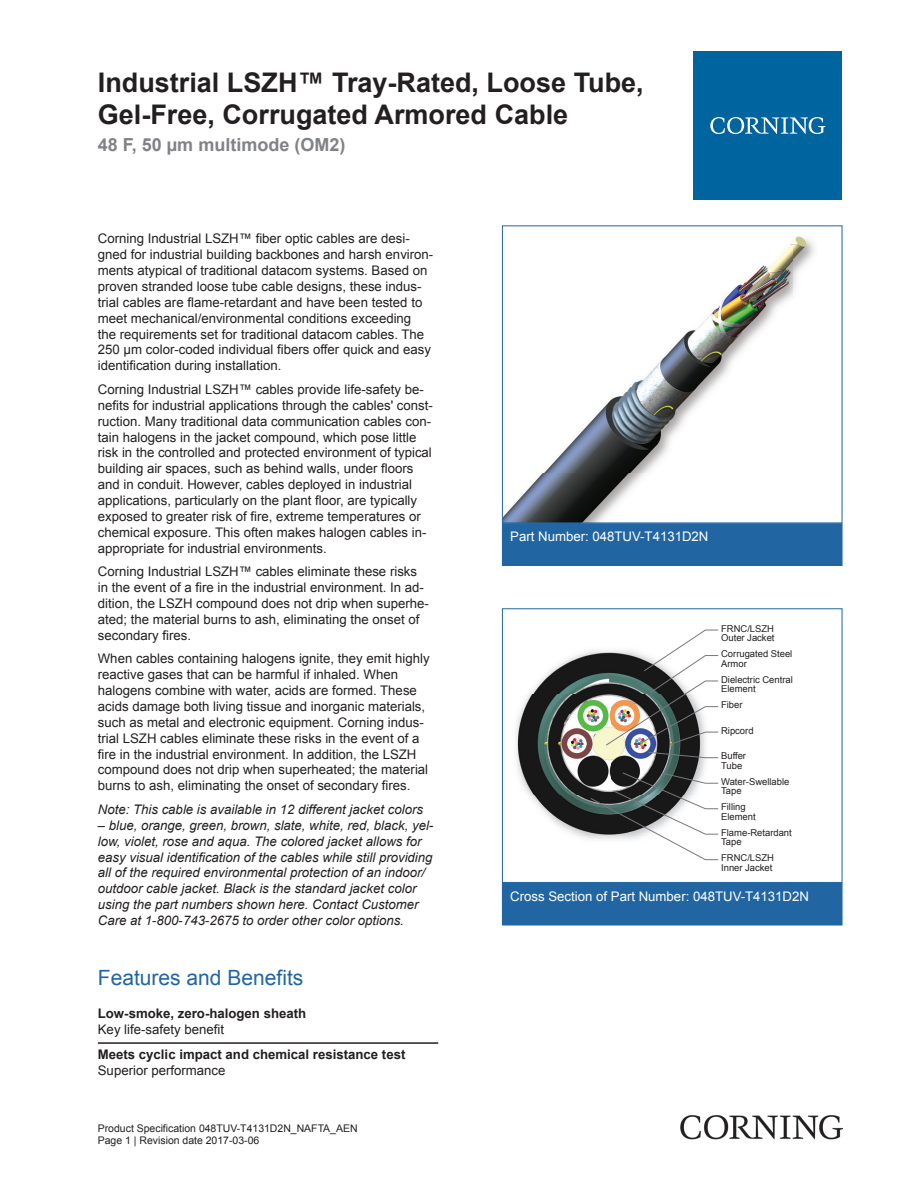
<style>
.page{position:relative;width:919px;height:1187px;background:#fff}
.page>*{position:absolute;margin:0;border:0;box-sizing:border-box;transform-origin:0 0}
.t1{font:700 27px/32.4px "Arial";color:#231f20}
.t2{font:21px "Arial";color:#2166a2}
.t3{font:700 18px "Arial";color:#808285}
.t4{font:13.2px/15.9px "Arial";color:#231f20}
.t5{font:italic 13.2px/15.9px "Arial";color:#231f20}
.t6{font:700 13.2px "Arial";color:#231f20}
.t7{font:13.2px "Arial";color:#fff}
.t8{font:10.5px/12.6px "Arial";color:#231f20}
.t9{font:9.45px/9.4px "Arial";color:#231f20}
.s1{font-style:normal}
</style>
<div class="page">
<img style="left:504px;top:236px;width:310px;height:285px">
<div style="left:502px;top:523px;width:340px;height:42px;background:#2166a2"></div>
<div style="left:502px;top:523px;width:340px;height:43px;border:1px solid #2166a2"></div>
<img style="left:516px;top:651px;width:73px;height:188px">
<svg style="left:589px;top:629px;width:129px;height:231px"></svg>
<div style="left:502px;top:608px;width:340px;height:274px;border:1px solid #2166a2"></div>
<div style="left:502px;top:883px;width:340px;height:41px;background:#2166a2"></div>
<div style="left:502px;top:882px;width:340px;height:43px;border:1px solid #2166a2"></div>
<hr style="left:98px;top:1042px;width:340px;height:1px;background:#231f20">
<div style="left:693px;top:51px;width:149px;height:149px;background:#00649e"></div>
<svg style="left:710px;top:117px;width:115px;height:17px"></svg>
<img style="left:680px;top:1115px;width:162px;height:24px">
<h1 class="t1" style="left:98px;top:66px;width:547px">Industrial LSZH™ Tray-Rated, Loose Tube,<br>Gel-Free, Corrugated Armored Cable</h1>
<h3 class="t3" style="left:98px;top:132px;width:249px">48 F, 50 µm multimode (OM2)</h3>
<p class="t4" style="left:98px;top:231px;width:337px">Corning Industrial LSZH™ fiber optic cables are desi&shy;gned for industrial building backbones and harsh environ&shy;ments atypical of traditional datacom systems. Based on proven stranded loose tube cable designs, these indus&shy;trial cables are flame -retardant and have been tested to meet mechanical/environmental conditions exceeding<br>the requirements set for traditional datacom cables. The 250 μm color -coded individual fibers offer quick and easy identification during installation.</p>
<p class="t4" style="left:98px;top:381px;width:336px">Corning Industrial LSZH™ cables provide life -safety be&shy;nefits for industrial applications through the cables' const&shy;ruction. Many traditional data communication cables con&shy;tain halogens in the jacket compound, which pose little risk in the controlled and protected environment of typical building air spaces, such as behind walls, under floors and in conduit. However, cables deployed in industrial applications, particularly on the plant floor, are typically exposed to greater risk of fire, extreme temperatures or chemical exposure. This often makes halogen cables in&shy;appropriate for industrial environments.</p>
<p class="t4" style="left:98px;top:563px;width:332px">Corning Industrial LSZH™ cables eliminate these risks in the event of a fire in the industrial environment. In ad&shy;dition, the LSZH compound does not drip when superhe&shy;ated; the material burns to ash, eliminating the onset of secondary fires.</p>
<p class="t4" style="left:98px;top:650px;width:333px">When cables containing halogens ignite, they emit highly reactive gases that can be harmful if inhaled. When halogens combine with water, acids are formed. These acids damage both living tissue and inorganic materials, such as metal and electronic equipment. Corning indus&shy;trial LSZH cables eliminate these risks in the event of a fire in the industrial environment. In addition, the LSZH compound does not drip when superheated; the material burns to ash, eliminating the onset of secondary fires.</p>
<p class="t5" style="left:98px;top:801px;width:326px">Note: This cable is available in 12 different jacket colors</p>
<p class="t5" style="left:98px;top:817px;width:337px"><span class="s1">–</span> blue, orange, green, brown, slate, white, red, black, yel&shy;low, violet, rose and aqua. The colored jacket allows for easy visual identification of the cables while still providing all of the required environmental protection of an indoor/ outdoor cable jacket. Black is the standard jacket color using the part numbers shown here. Contact Customer Care at 1 <span class="s1">-</span>800 <span class="s1">-</span>743 <span class="s1">-</span>2675 to order other color options.</p>
<h2 class="t2" style="left:98px;top:963px;width:207px">Features and Benefits</h2>
<p class="t6" style="left:98px;top:1003px;width:210px">Low-smoke, zero-halogen sheath</p>
<p class="t4" style="left:98px;top:1020px;width:128px">Key life-safety benefit</p>
<p class="t6" style="left:98px;top:1045px;width:309px">Meets cyclic impact and chemical resistance test</p>
<p class="t4" style="left:98px;top:1062px;width:129px">Superior performance</p>
<p class="t8" style="left:98px;top:1121px;width:261px">Product Specification 048TUV-T4131D2N_NAFTA_AEN<br>Page 1 | Revision date 2017-03-06</p>
<p class="t7" style="left:510px;top:527px;width:200px">Part Number: 048TUV-T4131D2N</p>
<p class="t9" style="left:721px;top:623px;width:55px">FRNC/LSZH<br>Outer Jacket</p>
<p class="t9" style="left:721px;top:649px;width:73px">Corrugated Steel<br>Armor</p>
<p class="t9" style="left:721px;top:674px;width:73px">Dielectric Central<br>Element</p>
<p class="t9" style="left:721px;top:700px;width:23px">Fiber</p>
<p class="t9" style="left:721px;top:725px;width:34px">Ripcord</p>
<p class="t9" style="left:721px;top:751px;width:26px">Buffer<br>Tube</p>
<p class="t9" style="left:721px;top:776px;width:70px">Water-Swellable<br>Tape</p>
<p class="t9" style="left:721px;top:802px;width:36px">Filling<br>Element</p>
<p class="t9" style="left:721px;top:827px;width:72px">Flame-Retardant<br>Tape</p>
<p class="t9" style="left:721px;top:853px;width:54px">FRNC/LSZH<br>Inner Jacket</p>
<p class="t7" style="left:510px;top:886px;width:300px">Cross Section of Part Number: 048TUV-T4131D2N</p>
</div>
